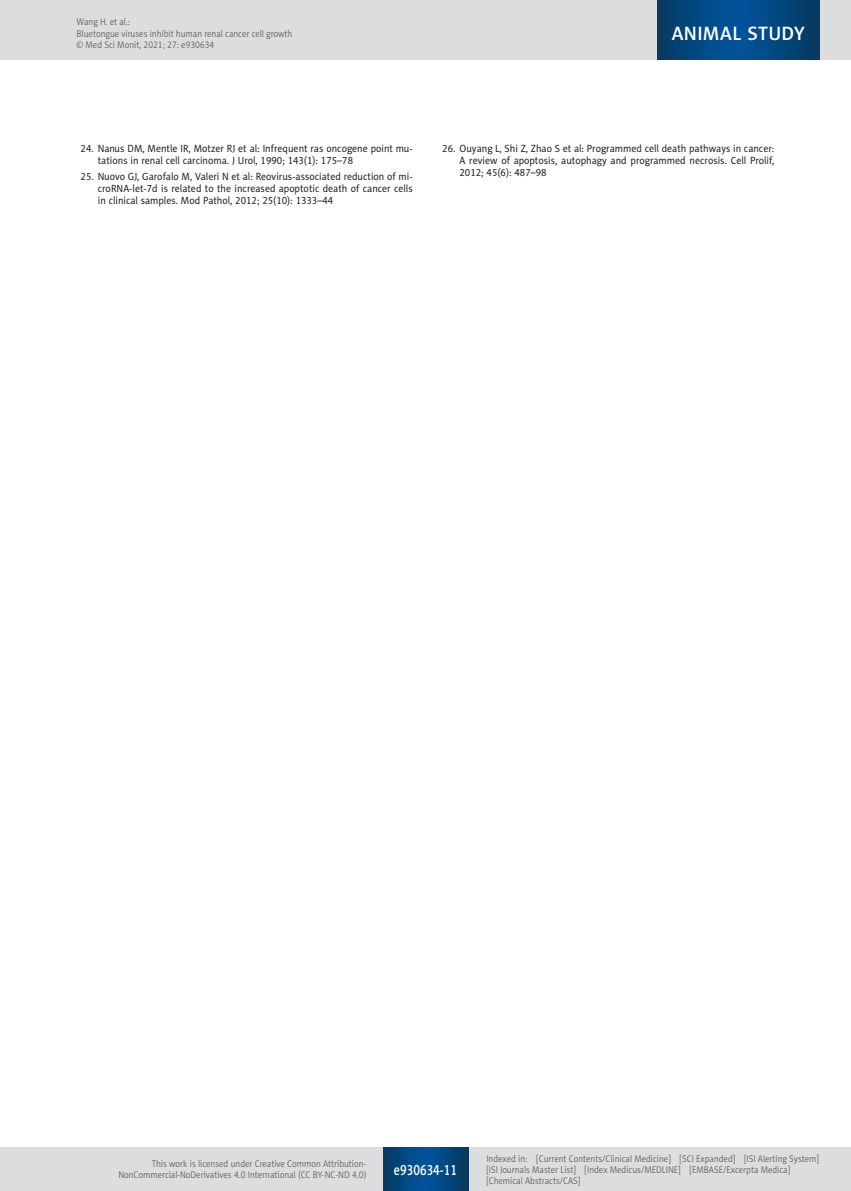
<style>
.page{position:relative;width:851px;height:1191px;background:#fff}
.page>*{position:absolute;margin:0;border:0;box-sizing:border-box;transform-origin:0 0}
.t1{font:19.5px "Naomi Sans EFN Medium";letter-spacing:.015em;color:#fff}
.t2{font:15px "Naomi Sans EFN Medium";color:#fff;scale:.8 1}
.MSM_Referencje_punkt{font:10.5px/12px "Naomi Sans EFN";color:#231f20;text-align:justify;scale:.95 1}
.t3{font:9.75px/11.2px "Naomi Sans EFN Light";color:#57585a;scale:.9 1}
</style>
<div class="page">
<div style="left:0;top:1148px;width:850px;height:43px;background:#dcdddf"></div>
<svg style="left:383px;top:1147px;width:85px;height:43px;background:#02477e"></svg>
<div style="left:0;top:0;width:850px;height:60px;background:#dcdddf"></div>
<svg style="left:657px;top:0;width:162px;height:60px;background:#02477e"></svg>
<p class="t3" style="left:77px;top:16px;width:241px">Wang H. et al.:<br>Bluetongue viruses inhibit human renal cancer cell growth © Med Sci Monit, 2021; 27: e930634</p>
<h1 class="t1" style="left:671px;top:22px;width:134px">ANIMAL STUDY</h1>
<p class="MSM_Referencje_punkt" style="left:98px;top:142px;width:333px;text-indent:-17px">24. Nanus DM, Mentle IR, Motzer RJ et al: Infrequent ras oncogene point mu&shy;tations in renal cell carcinoma. J Urol, 1990; 143(1): 175–78</p>
<p class="MSM_Referencje_punkt" style="left:98px;top:171px;width:333px;text-indent:-17px">25. Nuovo GJ, Garofalo M, Valeri N et al: Reovirus-associated reduction of mi&shy;croRNA-let-7d is related to the increased apoptotic death of cancer cells in clinical samples. Mod Pathol, 2012; 25(10): 1333–44</p>
<p class="MSM_Referencje_punkt" style="left:459px;top:142px;width:333px;text-indent:-17px">26. Ouyang L, Shi Z, Zhao S et al: Programmed cell death pathways in cancer:<br>A review of apoptosis, autophagy and programmed necrosis. Cell Prolif, 2012; 45(6): 487–98</p>
<p class="t3" style="left:118px;top:1158px;width:277px;text-align:right">This work is licensed under Creative Common Attribution-<br>NonCommercial-NoDerivatives 4.0 International (CC BY-NC-ND 4.0)</p>
<h2 class="t2" style="left:394px;top:1160px;width:81px">e930634-11</h2>
<p class="t3" style="left:486px;top:1152px;width:371px">Indexed in: [Current Contents/Clinical Medicine] [SCI Expanded] [ISI Alerting System] [ISI Journals Master List] [Index Medicus/MEDLINE] [EMBASE/Excerpta Medica] [Chemical Abstracts/CAS]</p>
</div>
